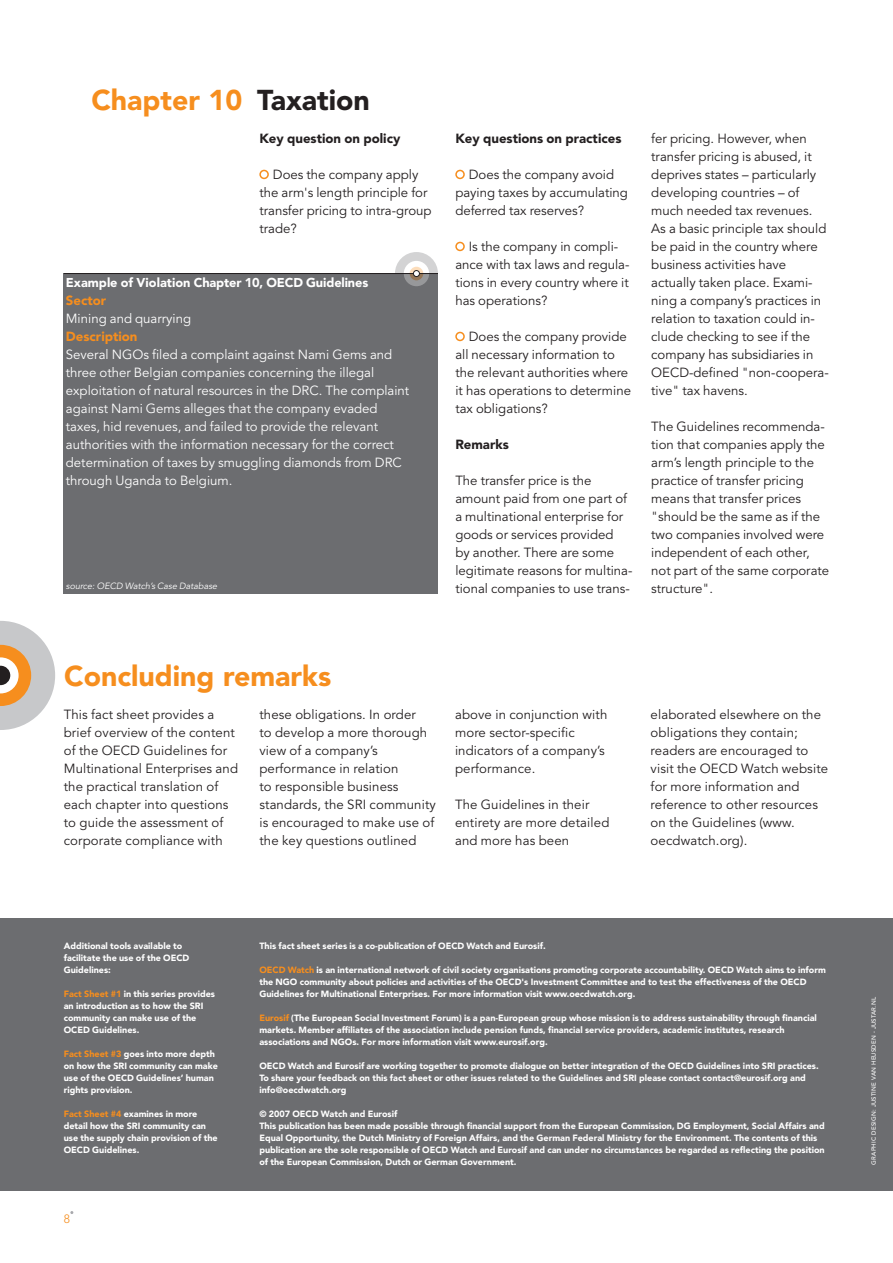
<style>
.page{position:relative;width:893px;height:1263px;background:#fff}
.page>*{position:absolute;margin:0;border:0;box-sizing:border-box;transform-origin:0 0}
.t1{font:900 28.5px "Avenir LT Std";color:#f68e1e}
.t2{font:13.2px/18px "Avenir LT Std";color:#231f20}
.t3{font:13.2px/18px "Avenir LT Std";color:#fff}
.t4{font:900 13.2px "Avenir LT Std";color:#231f20}
.t5{font:900 12.75px "Avenir LT Std";letter-spacing:-.01em;color:#fff}
.t6{font:900 9px/12px "Avenir LT Std";color:#fff}
.t7{font:italic 9px "Avenir LT Std";color:#fff}
.t8{font:500 6px "Avenir LT Std";letter-spacing:.04em;color:#fff}
.s1{color:#231f20}
.s2{font-weight:900;color:#f68e1e}
.s3{color:#f68e1e}
</style>
<div class="page">
<div style="left:0;top:918px;width:893px;height:273px;background:#6c6d70"></div>
<div style="left:259px;top:170px;width:10px;height:9px;border:2px solid #f68e1e;border-radius:50%"></div>
<div style="left:455px;top:170px;width:10px;height:9px;border:2px solid #f68e1e;border-radius:50%"></div>
<div style="left:455px;top:242px;width:10px;height:9px;border:2px solid #f68e1e;border-radius:50%"></div>
<div style="left:455px;top:332px;width:10px;height:9px;border:2px solid #f68e1e;border-radius:50%"></div>
<div style="left:64px;top:274px;width:374px;height:320px;background:#6c6d70"></div>
<svg style="left:395px;top:252px;width:43px;height:43px"></svg>
<svg style="left:404px;top:261px;width:25px;height:25px"></svg>
<svg style="left:410px;top:267px;width:13px;height:13px"></svg>
<hr style="left:64px;top:273px;width:374px;height:1px;background:#231f20">
<svg style="left:413px;top:271px;width:6px;height:6px"></svg>
<div style="left:413px;top:270px;width:7px;height:7px;border:1px solid #231f20;border-radius:50%"></div>
<svg style="left:0;top:621px;width:55px;height:109px"></svg>
<p class="t1" style="left:91px;top:83px;width:280px">Chapter 10 <span class="s1">Taxation</span></p>
<p class="t4" style="left:259px;top:131px;width:142px">Key question on policy</p>
<p class="t2" style="left:259px;top:166px;width:174px;text-indent:14px">Does the company apply the arm's length principle for transfer pricing to intra-group trade?</p>
<p class="t5" style="left:66px;top:275px;width:304px">Example of Violation Chapter 10, OECD Guidelines</p>
<p class="t3" style="left:66px;top:292px;width:345px"><span class="s2">Sector<br></span>Mining and quarrying<br><span class="s2">Description<br></span>Several NGOs filed a complaint against Nami Gems and three other Belgian companies concerning the illegal exploitation of natural resources in the DRC. The complaint against Nami Gems alleges that the company evaded taxes, hid revenues, and failed to provide the relevant authorities with the information necessary for the correct determination of taxes by smuggling diamonds from DRC through Uganda to Belgium.</p>
<p class="t7" style="left:66px;top:580px;width:153px">source: OECD Watch’s Case Database</p>
<p class="t4" style="left:455px;top:131px;width:168px">Key questions on practices</p>
<p class="t2" style="left:455px;top:166px;width:174px;text-indent:14px">Does the company avoid paying taxes by accumulating deferred tax reserves?</p>
<p class="t2" style="left:455px;top:238px;width:176px;text-indent:14px">Is the company in compli&shy;ance with tax laws and regula&shy;tions in every country where it has operations?</p>
<p class="t2" style="left:455px;top:328px;width:177px;text-indent:14px">Does the company provide all necessary information to the relevant authorities where it has operations to determine tax obligations?</p>
<p class="t4" style="left:455px;top:437px;width:55px">Remarks</p>
<p class="t2" style="left:455px;top:472px;width:179px">The transfer price is the amount paid from one part of a multinational enterprise for goods or services provided<br>by another. There are some legitimate reasons for multina&shy;tional companies to use trans-</p>
<p class="t2" style="left:651px;top:130px;width:179px">fer pricing. However, when transfer pricing is abused, it deprives states – particularly developing countries – of much needed tax revenues.<br>As a basic principle tax should be paid in the country where business activities have actually taken place. Exami&shy;ning a company’s practices in relation to taxation could in&shy;clude checking to see if the company has subsidiaries in<br>OECD-defined "non-coopera&shy;tive" tax havens.</p>
<p class="t2" style="left:651px;top:418px;width:179px">The Guidelines recommenda&shy;tion that companies apply the arm’s length principle to the practice of transfer pricing means that transfer prices "should be the same as if the two companies involved were independent of each other, not part of the same corporate structure".</p>
<p class="t1" style="left:64px;top:659px;width:269px">Concluding remarks</p>
<p class="t2" style="left:64px;top:706px;width:176px">This fact sheet provides a brief overview of the content of the OECD Guidelines for<br>Multinational Enterprises and the practical translation of each chapter into questions to guide the assessment of corporate compliance with</p>
<p class="t2" style="left:259px;top:706px;width:178px">these obligations. In order<br>to develop a more thorough view of a company’s performance in relation<br>to responsible business standards, the SRI community is encouraged to make use of the key questions outlined</p>
<p class="t2" style="left:455px;top:706px;width:154px">above in conjunction with more sector-specific indicators of a company’s performance.</p>
<p class="t2" style="left:455px;top:796px;width:156px">The Guidelines in their entirety are more detailed and more has been</p>
<p class="t2" style="left:651px;top:706px;width:179px">elaborated elsewhere on the obligations they contain; readers are encouraged to visit the OECD Watch website for more information and reference to other resources on the Guidelines (www. oecdwatch.org).</p>
<p class="t6" style="left:64px;top:939px;width:127px">Additional tools available to facilitate the use of the OECD<br>Guidelines:</p>
<p class="t6" style="left:64px;top:987px;width:153px"><span class="s3">Fact Sheet #1</span> in this series provides an introduction as to how the SRI community can make use of the<br>OCED Guidelines.</p>
<p class="t6" style="left:64px;top:1047px;width:156px"><span class="s3">Fact Sheet #3</span> goes into more depth on how the SRI community can make use of the OECD Guidelines’ human rights provision.</p>
<p class="t6" style="left:64px;top:1107px;width:155px"><span class="s3">Fact Sheet #4</span> examines in more detail how the SRI community can use the supply chain provision of the<br>OECD Guidelines.</p>
<p class="t6" style="left:259px;top:939px;width:288px">This fact sheet series is a co-publication of OECD Watch and Eurosif.</p>
<p class="t6" style="left:259px;top:963px;width:568px"><span class="s3">OECD Watch</span> is an international network of civil society organisations promoting corporate accountability. OECD Watch aims to inform the NGO community about policies and activities of the OECD's Investment Committee and to test the effectiveness of the OECD<br>Guidelines for Multinational Enterprises. For more information visit www.oecdwatch.org.</p>
<p class="t6" style="left:259px;top:1011px;width:559px"><span class="s3">Eurosif</span> (The European Social Investment Forum) is a pan-European group whose mission is to address sustainability through financial markets. Member affiliates of the association include pension funds, financial service providers, academic institutes, research associations and NGOs. For more information visit www.eurosif.org.</p>
<p class="t6" style="left:259px;top:1059px;width:561px">OECD Watch and Eurosif are working together to promote dialogue on better integration of the OECD Guidelines into SRI practices.<br>To share your feedback on this fact sheet or other issues related to the Guidelines and SRI please contact contact@eurosif.org and info@oecdwatch.org</p>
<p class="t6" style="left:259px;top:1107px;width:567px">© 2007 OECD Watch and Eurosif<br>This publication has been made possible through financial support from the European Commission, DG Employment, Social Affairs and Equal Opportunity, the Dutch Ministry of Foreign Affairs, and the German Federal Ministry for the Environment. The contents of this publication are the sole responsible of OECD Watch and Eurosif and can under no circumstances be regarded as reflecting the position of the European Commission, Dutch or German Government.</p>
<p class="t8" style="left:870px;top:1165px;width:169px;rotate:-90deg">Graphic Design: Justine van H eusden - JUSTAR.nl</p>
</div>
